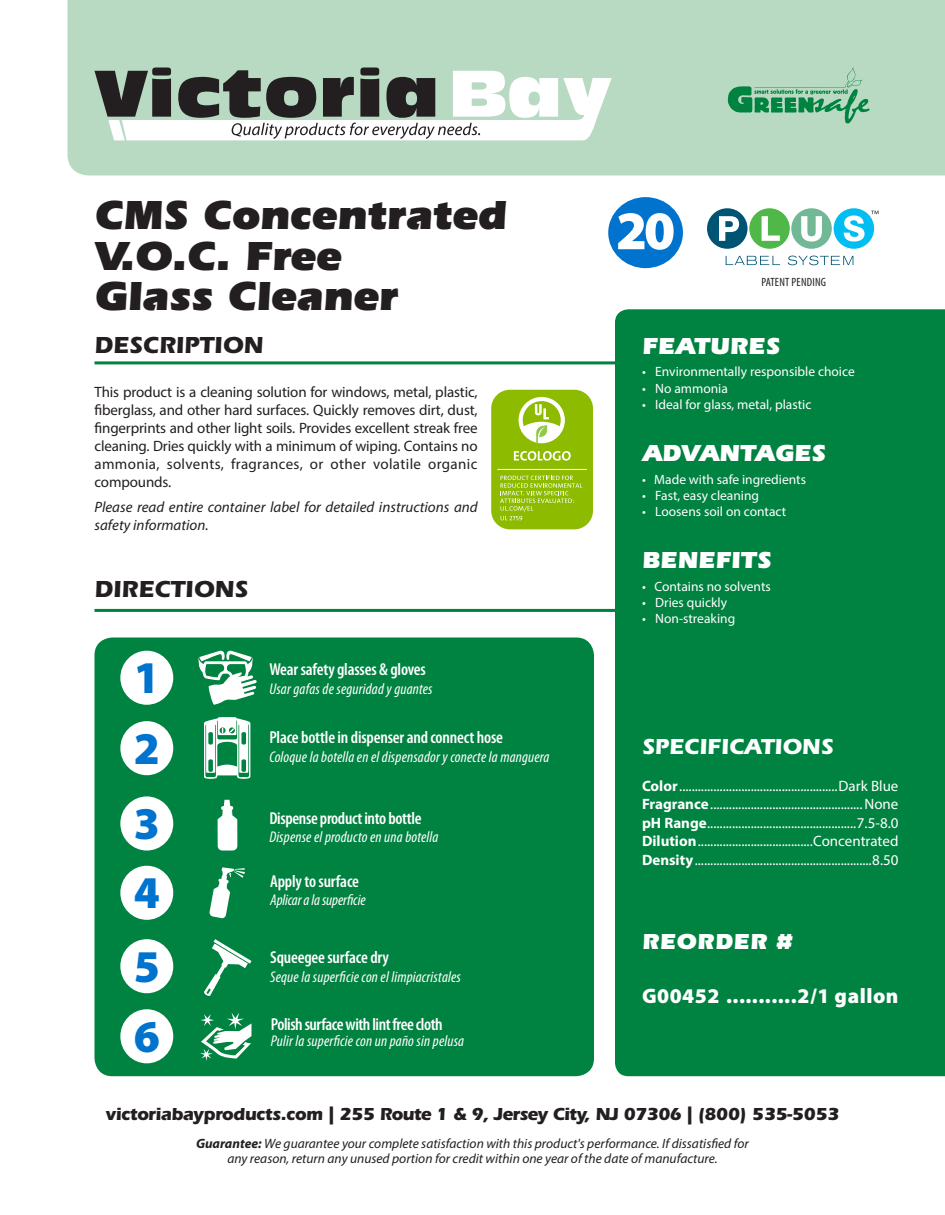
<style>
.page{position:relative;width:945px;height:1215px;background:#fff}
.page>*{position:absolute;margin:0;border:0;box-sizing:border-box;transform-origin:0 0}
.t1{font:900 54.75px "Myriad Pro";color:#fff}
.t2{font:900 45.6px "Myriad Pro";color:#0073ce}
.t3{font:900 42px/40.5px "Itc Eras";letter-spacing:-.01em;color:#231f20}
.t4{font:900 24px "Itc Eras";color:#fff}
.t5{font:700 24px "Itc Eras";color:#231f20}
.t6{font:700 22.5px "Itc Eras";color:#fff}
.t7{font:900 22.5px "Itc Eras";letter-spacing:.025em;color:#fff}
.t8{font:900 21px "Myriad Pro";letter-spacing:.025em;color:#fff}
.t9{font:700 18px "Itc Eras";letter-spacing:-.025em;color:#231f20}
.t10{font:600 condensed 17.4px "Myriad Pro";letter-spacing:-.01em;color:#fff}
.t11{font:italic condensed 15.6px "Myriad Pro";letter-spacing:.01em;color:#fff}
.t12{font:italic condensed 15.6px "Myriad Pro";letter-spacing:-.01em;color:#fff}
.t13{font:15px/18.5px "Myriad Pro";color:#fff;text-align:justify}
.t14{font:15px/18px "Myriad Pro";letter-spacing:.025em;color:#231f20;text-align:justify}
.t15{font:italic 15px/18px "Myriad Pro";color:#231f20}
.t16{font:13.5px "Myriad Pro";color:#fff}
.t17{font:italic 13.5px/15px "Myriad Pro";color:#231f20;text-align:center}
.t18{font:condensed 12px "Myriad Pro";letter-spacing:.02em;color:#231f20}
.s1{font-weight:700}
</style>
<div class="page">
<div style="left:68px;top:0;width:877px;height:176px;background:#b9dac2"></div>
<div style="left:615px;top:309px;width:330px;height:767px;background:#008240"></div>
<div style="left:95px;top:638px;width:499px;height:438px;background:#008240;border-radius:18px"></div>
<svg style="left:95px;top:67px;width:517px;height:73px"></svg>
<hr style="left:94px;top:609px;width:521px;height:3px;background:#008240">
<hr style="left:94px;top:361px;width:521px;height:3px;background:#008240">
<div style="left:120px;top:651px;width:53px;height:54px;background:#fff;border-radius:50%"></div>
<svg style="left:198px;top:650px;width:59px;height:55px"></svg>
<div style="left:120px;top:796px;width:53px;height:55px;background:#fff;border-radius:50%"></div>
<div style="left:120px;top:721px;width:53px;height:54px;background:#fff;border-radius:50%"></div>
<svg style="left:204px;top:717px;width:46px;height:62px"></svg>
<div style="left:120px;top:1009px;width:53px;height:54px;background:#fff;border-radius:50%"></div>
<div style="left:120px;top:866px;width:53px;height:54px;background:#fff;border-radius:50%"></div>
<div style="left:120px;top:939px;width:53px;height:54px;background:#fff;border-radius:50%"></div>
<div style="left:491px;top:390px;width:102px;height:139px;background:#8dbb00;border-radius:19px"></div>
<svg style="left:519px;top:397px;width:46px;height:47px"></svg>
<svg style="left:500px;top:476px;width:82px;height:44px"></svg>
<hr style="left:497px;top:469px;width:90px;height:1px;background:#fff">
<svg style="left:514px;top:451px;width:57px;height:10px"></svg>
<svg style="left:209px;top:867px;width:36px;height:52px"></svg>
<svg style="left:218px;top:800px;width:19px;height:51px"></svg>
<svg style="left:200px;top:1013px;width:51px;height:48px"></svg>
<svg style="left:204px;top:939px;width:47px;height:57px"></svg>
<svg style="left:728px;top:68px;width:142px;height:55px;background:#8ac3a1"></svg>
<div style="left:707px;top:208px;width:41px;height:41px;background:#005473;border-radius:50%"></div>
<div style="left:749px;top:208px;width:41px;height:41px;background:#50b848;border-radius:50%"></div>
<div style="left:791px;top:208px;width:41px;height:41px;background:#72b897;border-radius:50%"></div>
<div style="left:834px;top:208px;width:40px;height:41px;background:#00bdf2;border-radius:50%"></div>
<svg style="left:719px;top:216px;width:20px;height:25px"></svg>
<svg style="left:762px;top:216px;width:18px;height:25px"></svg>
<svg style="left:801px;top:216px;width:21px;height:26px"></svg>
<svg style="left:844px;top:215px;width:21px;height:27px"></svg>
<svg style="left:726px;top:256px;width:54px;height:9px"></svg>
<svg style="left:788px;top:256px;width:65px;height:9px"></svg>
<svg style="left:871px;top:211px;width:7px;height:3px"></svg>
<div style="left:608px;top:197px;width:75px;height:71px;background:#0073ce;border-radius:50%"></div>
<h3 class="t3" style="left:94px;top:195px;width:414px">CMS Concentrated<br>V.O.C. Free<br>Glass Cleaner</h3>
<h3 class="t5" style="left:94px;top:331px;width:171px">DESCRIPTION</h3>
<p class="t14" style="left:94px;top:383px;width:385px">This product is a cleaning solution for windows, metal, plastic, fiberglass, and other hard surfaces. Quickly removes dirt, dust, fingerprints and other light soils. Provides excellent streak free cleaning. Dries quickly with a minimum of wiping. Contains no ammonia, solvents, fragrances, or other volatile organic compounds.</p>
<p class="t15" style="left:94px;top:498px;width:385px">Please read entire container label for detailed instructions and safety information.</p>
<h3 class="t5" style="left:94px;top:575px;width:155px">DIRECTIONS</h3>
<h2 class="t2" style="left:134px;top:652px;width:28px">1</h2>
<p class="t10" style="left:269px;top:660px;width:158px">Wear safety glasses &amp; gloves</p>
<p class="t11" style="left:269px;top:679px;width:165px">Usar gafas de seguridad y guantes</p>
<h2 class="t2" style="left:134px;top:722px;width:28px">2</h2>
<p class="t10" style="left:269px;top:728px;width:235px">Place bottle in dispenser and connect hose</p>
<p class="t11" style="left:269px;top:747px;width:282px">Coloque la botella en el dispensador y conecte la manguera</p>
<h2 class="t2" style="left:134px;top:798px;width:28px">3</h2>
<p class="t10" style="left:269px;top:808px;width:154px">Dispense product into bottle</p>
<p class="t11" style="left:269px;top:827px;width:171px">Dispense el producto en una botella</p>
<h2 class="t2" style="left:134px;top:867px;width:28px">4</h2>
<p class="t10" style="left:270px;top:872px;width:90px">Apply to surface</p>
<p class="t12" style="left:270px;top:891px;width:97px">Aplicar a la superficie</p>
<h2 class="t2" style="left:134px;top:940px;width:28px">5</h2>
<p class="t10" style="left:270px;top:948px;width:120px">Squeegee surface dry</p>
<p class="t11" style="left:270px;top:968px;width:192px">Seque la superficie con el limpiacristales</p>
<h2 class="t2" style="left:134px;top:1011px;width:28px">6</h2>
<p class="t10" style="left:271px;top:1015px;width:173px">Polish surface with lint free cloth</p>
<p class="t11" style="left:271px;top:1032px;width:195px">Pulir la superficie con un paño sin pelusa</p>
<h1 class="t1" style="left:616px;top:200px;width:61px">20</h1>
<p class="t18" style="left:761px;top:275px;width:66px">PATENT PENDING</p>
<h3 class="t4" style="left:642px;top:332px;width:140px">FEATURES</h3>
<p class="t16" style="left:642px;top:364px;width:214px">• Environmentally responsible choice</p>
<p class="t16" style="left:642px;top:380px;width:87px">• No ammonia</p>
<p class="t16" style="left:642px;top:396px;width:171px">• Ideal for glass, metal, plastic</p>
<h3 class="t4" style="left:642px;top:439px;width:185px">ADVANTAGES</h3>
<p class="t16" style="left:642px;top:471px;width:166px">• Made with safe ingredients</p>
<p class="t16" style="left:642px;top:487px;width:119px">• Fast, easy cleaning</p>
<p class="t16" style="left:642px;top:503px;width:146px">• Loosens soil on contact</p>
<h3 class="t4" style="left:642px;top:546px;width:131px">BENEFITS</h3>
<p class="t16" style="left:642px;top:578px;width:130px">• Contains no solvents</p>
<p class="t16" style="left:642px;top:594px;width:87px">• Dries quickly</p>
<p class="t16" style="left:642px;top:610px;width:95px">• Non-streaking</p>
<h3 class="t6" style="left:642px;top:733px;width:193px">SPECIFICATIONS</h3>
<p class="t13" style="left:642px;top:776px;width:258px"><span class="s1">Color</span>...................................................Dark Blue <span class="s1">Fragrance</span>.................................................None <span class="s1">pH Range</span>................................................7.5-8.0<br><span class="s1">Dilution</span>.....................................Concentrated <span class="s1">Density</span>.........................................................8.50</p>
<h3 class="t7" style="left:642px;top:929px;width:152px">REORDER #</h3>
<h3 class="t8" style="left:642px;top:984px;width:258px">G00452 ...........2/1 gallon</h3>
<p class="t9" style="left:106px;top:1104px;width:735px">victoriabayproducts.com | 255 Route 1 &amp; 9, Jersey City, NJ 07306 | (800) 535-5053</p>
<p class="t17" style="left:196px;top:1136px;width:554px"><span class="s1">Guarantee:</span> We guarantee your complete satisfaction with this product's performance. If dissatisfied for any reason, return any unused portion for credit within one year of the date of manufacture.</p>
</div>
